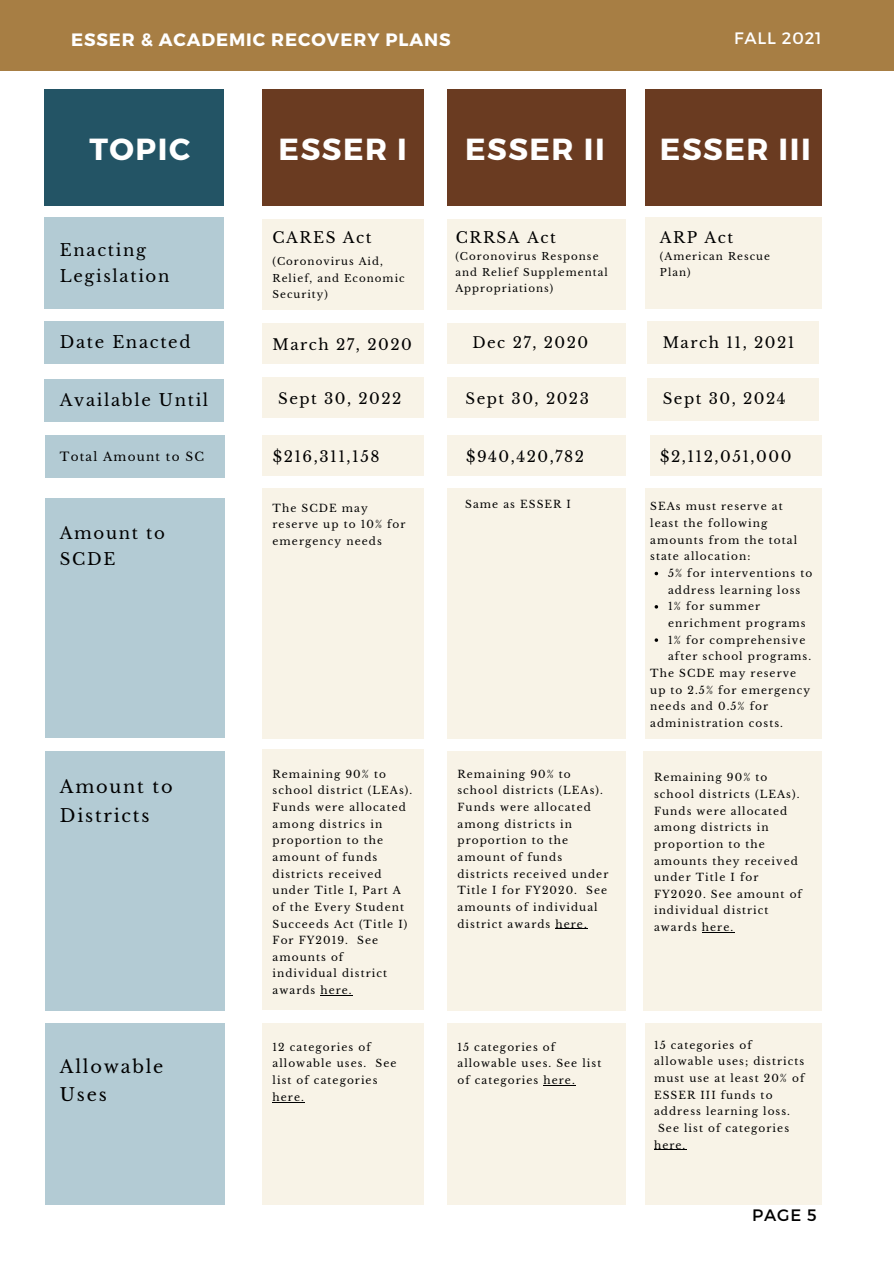
<style>
.page{position:relative;width:894px;height:1264px;background:#fff}
.page>*{position:absolute;margin:0;border:0;box-sizing:border-box;transform-origin:0 0}
.t1{font:700 30.45px "Montserrat";letter-spacing:.05em;color:#fff}
.t2{font:700 17.85px "Montserrat";letter-spacing:.05em;color:#fff}
.t3{font:17.7px/28.2px "Libre Baskerville";letter-spacing:.1em;color:#000}
.t4{font:16.5px/26px "Libre Baskerville";letter-spacing:.1em;color:#000}
.t5{font:16.5px "Montserrat";letter-spacing:.05em;color:#fff}
.t6{font:16.5px "Montserrat";color:#000}
.t7{font:15.15px "Libre Baskerville";letter-spacing:.1em;color:#000}
.t8{font:15px "Libre Baskerville";letter-spacing:.1em;color:#000}
.t9{font:12px "Libre Baskerville";letter-spacing:.1em;color:#000}
.t10{font:10.5px/16.6px "Libre Baskerville";letter-spacing:.1em;color:#000}
.t11{font:10.2px/16.2px "Libre Baskerville";letter-spacing:.1em;color:#000}
</style>
<div class="page">
<div style="left:0;top:0;width:893px;height:70px;background:#a77e44"></div>
<div style="left:44px;top:89px;width:179px;height:116px;background:#235465"></div>
<div style="left:44px;top:218px;width:179px;height:91px;background:#b3cbd4"></div>
<div style="left:262px;top:89px;width:161px;height:116px;background:#6a3b21"></div>
<div style="left:644px;top:89px;width:177px;height:116px;background:#6a3b21"></div>
<div style="left:447px;top:89px;width:178px;height:116px;background:#6a3b21"></div>
<div style="left:44px;top:321px;width:179px;height:43px;background:#b3cbd4"></div>
<div style="left:45px;top:379px;width:179px;height:43px;background:#b3cbd4"></div>
<div style="left:45px;top:435px;width:179px;height:43px;background:#b3cbd4"></div>
<div style="left:45px;top:498px;width:179px;height:240px;background:#b3cbd4"></div>
<div style="left:45px;top:751px;width:179px;height:259px;background:#b3cbd4"></div>
<div style="left:45px;top:1023px;width:179px;height:181px;background:#b3cbd4"></div>
<div style="left:262px;top:219px;width:161px;height:90px;background:#f8f3e7"></div>
<div style="left:447px;top:219px;width:178px;height:90px;background:#f8f3e7"></div>
<div style="left:644px;top:218px;width:177px;height:91px;background:#f8f3e7"></div>
<div style="left:647px;top:321px;width:171px;height:43px;background:#f8f3e7"></div>
<div style="left:262px;top:323px;width:161px;height:41px;background:#f8f3e7"></div>
<div style="left:447px;top:323px;width:178px;height:41px;background:#f8f3e7"></div>
<div style="left:262px;top:377px;width:161px;height:41px;background:#f8f3e7"></div>
<div style="left:447px;top:377px;width:178px;height:41px;background:#f8f3e7"></div>
<div style="left:647px;top:377px;width:171px;height:43px;background:#f8f3e7"></div>
<div style="left:262px;top:435px;width:161px;height:41px;background:#f8f3e7"></div>
<div style="left:447px;top:435px;width:178px;height:41px;background:#f8f3e7"></div>
<div style="left:649px;top:435px;width:172px;height:41px;background:#f8f3e7"></div>
<div style="left:262px;top:488px;width:161px;height:250px;background:#f8f3e7"></div>
<div style="left:447px;top:488px;width:178px;height:250px;background:#f8f3e7"></div>
<div style="left:644px;top:488px;width:177px;height:250px;background:#f8f3e7"></div>
<svg style="left:654px;top:572px;width:4px;height:3px"></svg>
<svg style="left:654px;top:638px;width:4px;height:4px"></svg>
<div style="left:262px;top:750px;width:161px;height:260px;background:#f8f3e7"></div>
<hr style="left:320px;top:994px;width:33px;height:1px;background:#000">
<div style="left:447px;top:751px;width:178px;height:259px;background:#f8f3e7"></div>
<hr style="left:555px;top:928px;width:32px;height:1px;background:#000">
<div style="left:643px;top:751px;width:178px;height:259px;background:#f8f3e7"></div>
<hr style="left:701px;top:932px;width:33px;height:1px;background:#000">
<div style="left:262px;top:1023px;width:161px;height:181px;background:#f8f3e7"></div>
<hr style="left:272px;top:1101px;width:33px;height:1px;background:#000">
<div style="left:447px;top:1023px;width:178px;height:181px;background:#f8f3e7"></div>
<hr style="left:543px;top:1084px;width:32px;height:1px;background:#000">
<div style="left:645px;top:1023px;width:176px;height:181px;background:#f8f3e7"></div>
<hr style="left:653px;top:1149px;width:33px;height:1px;background:#000">
<h2 class="t2" style="left:71px;top:28px;width:381px">ESSER &amp; ACADEMIC RECOVERY PLANS</h2>
<h3 class="t5" style="left:733px;top:27px;width:89px">FALL 2021</h3>
<h1 class="t1" style="left:89px;top:129px;width:102px">TOPIC</h1>
<h3 class="t4" style="left:60px;top:237px;width:111px">Enacting<br>Legislation</h3>
<h3 class="t4" style="left:60px;top:329px;width:132px">Date Enacted</h3>
<h3 class="t4" style="left:60px;top:387px;width:150px">Available Until</h3>
<p class="t9" style="left:60px;top:449px;width:146px">Total Amount to SC</p>
<h3 class="t4" style="left:60px;top:520px;width:106px">Amount to<br>SCDE</h3>
<h3 class="t3" style="left:60px;top:773px;width:114px">Amount to<br>Districts</h3>
<h3 class="t3" style="left:60px;top:1052px;width:105px">Allowable<br>Uses</h3>
<h1 class="t1" style="left:278px;top:129px;width:130px">ESSER I</h1>
<h1 class="t1" style="left:465px;top:129px;width:141px">ESSER II</h1>
<h1 class="t1" style="left:659px;top:129px;width:152px">ESSER III</h1>
<h3 class="t7" style="left:272px;top:228px;width:100px">CARES Act</h3>
<p class="t11" style="left:272px;top:254px;width:134px">(Coronovirus Aid,<br>Relief, and Economic<br>Security)</p>
<h3 class="t7" style="left:455px;top:228px;width:101px">CRRSA Act</h3>
<h3 class="t7" style="left:659px;top:228px;width:75px">ARP Act</h3>
<p class="t11" style="left:455px;top:248px;width:154px">(Coronovirus Response and Relief Supplemental<br>Appropriations)</p>
<p class="t11" style="left:659px;top:248px;width:111px">(American Rescue<br>Plan)</p>
<h3 class="t8" style="left:272px;top:335px;width:141px">March 27, 2020</h3>
<h3 class="t8" style="left:472px;top:333px;width:117px">Dec 27, 2020</h3>
<h3 class="t8" style="left:662px;top:333px;width:133px">March 11, 2021</h3>
<h3 class="t8" style="left:278px;top:389px;width:125px">Sept 30, 2022</h3>
<h3 class="t8" style="left:465px;top:389px;width:125px">Sept 30, 2023</h3>
<h3 class="t8" style="left:662px;top:390px;width:124px">Sept 30, 2024</h3>
<h3 class="t8" style="left:273px;top:447px;width:108px">$216,311,158</h3>
<h3 class="t8" style="left:466px;top:447px;width:119px">$940,420,782</h3>
<h3 class="t8" style="left:660px;top:447px;width:133px">$2,112,051,000</h3>
<p class="t10" style="left:272px;top:499px;width:134px">The SCDE may reserve up to 10% for emergency needs</p>
<p class="t10" style="left:465px;top:496px;width:107px">Same as ESSER I</p>
<p class="t10" style="left:668px;top:565px;width:146px">5% for interventions to address learning loss<br>1% for summer enrichment programs<br>1% for comprehensive after school programs.</p>
<p class="t10" style="left:650px;top:498px;width:148px">SEAs must reserve at least the following amounts from the total state allocation:</p>
<p class="t10" style="left:650px;top:665px;width:161px">The SCDE may reserve up to 2.5% for emergency needs and 0.5% for administration costs.</p>
<p class="t10" style="left:272px;top:765px;width:141px">Remaining 90% to school district (LEAs).<br>Funds were allocated among districs in proportion to the amount of funds districts received under Title I, Part A of the Every Student<br>Succeeds Act (Title I)<br>For FY2019. See amounts of<br>individual district awards here.</p>
<p class="t10" style="left:457px;top:765px;width:152px">Remaining 90% to school districts (LEAs).<br>Funds were allocated among districts in proportion to the amount of funds districts received under<br>Title I for FY2020. See amounts of individual district awards here.</p>
<p class="t10" style="left:653px;top:769px;width:149px">Remaining 90% to school districts (LEAs).<br>Funds were allocated among districts in proportion to the amounts they received under Title I for<br>FY2020. See amount of individual district awards here.</p>
<p class="t10" style="left:272px;top:1038px;width:125px">12 categories of allowable uses. See list of categories here.</p>
<p class="t10" style="left:457px;top:1038px;width:145px">15 categories of allowable uses. See list of categories here.</p>
<p class="t10" style="left:653px;top:1036px;width:99px">15 categories of</p>
<p class="t10" style="left:653px;top:1053px;width:152px">allowable uses; districts</p>
<p class="t10" style="left:653px;top:1070px;width:152px">must use at least 20% of</p>
<p class="t10" style="left:653px;top:1086px;width:120px">ESSER III funds to</p>
<p class="t10" style="left:653px;top:1103px;width:137px">address learning loss.</p>
<p class="t10" style="left:658px;top:1119px;width:132px">See list of categories</p>
<p class="t10" style="left:653px;top:1136px;width:33px">here.</p>
<h3 class="t6" style="left:752px;top:1204px;width:66px">PAGE 5</h3>
</div>
